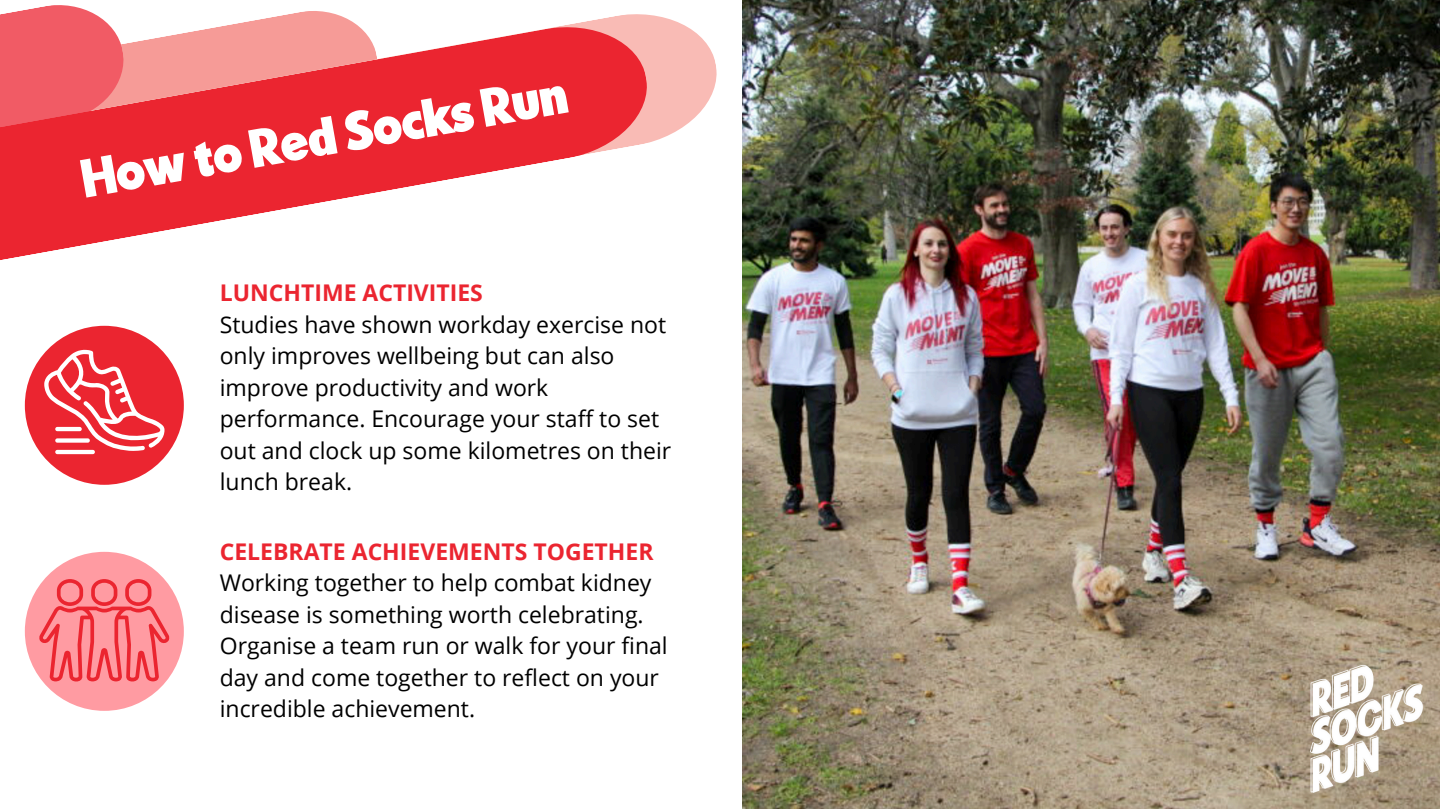
<style>
.page{position:relative;width:1440px;height:810px;background:#fff}
.page>*{position:absolute;margin:0;border:0;box-sizing:border-box;transform-origin:0 0}
.t1{font:52px "Kilimanjaro Sans";color:#fff}
.t2{font:23px/31.5px "Open Sans";color:#000}
.t3{font:700 23px "Open Sans";color:#eb2530}
</style>
<div class="page">
<svg style="left:258px;top:11px;width:459px;height:131px;fill:#f9bbb5"></svg>
<svg style="left:0;top:5px;width:104px;height:15px"></svg>
<svg style="left:0;top:20px;width:653px;height:240px;fill:#eb2530"></svg>
<img style="left:743px;top:0;width:697px;height:809px">
<img style="left:1292px;top:648px;width:148px;height:161px">
<div style="left:25px;top:326px;width:159px;height:159px;background:#eb2530;border-radius:50%"></div>
<svg style="left:44px;top:350px;width:121px;height:104px"></svg>
<div style="left:25px;top:552px;width:159px;height:159px;background:#ff9ba2;border-radius:50%"></div>
<svg style="left:39px;top:579px;width:130px;height:104px"></svg>
<p class="t1" style="left:76px;top:144px;width:494px;rotate:-10deg">How to Red Socks Run</p>
<p class="t3" style="left:220px;top:277px;width:265px">LUNCHTIME ACTIVITIES</p>
<p class="t2" style="left:220px;top:308px;width:453px">Studies have shown workday exercise not only improves wellbeing but can also improve productivity and work performance. Encourage your staff to set out and clock up some kilometres on their lunch break.</p>
<p class="t3" style="left:220px;top:535px;width:435px">CELEBRATE ACHIEVEMENTS TOGETHER</p>
<p class="t2" style="left:220px;top:566px;width:450px">Working together to help combat kidney disease is something worth celebrating.<br>Organise a team run or walk for your final day and come together to reflect on your incredible achievement.</p>
</div>
